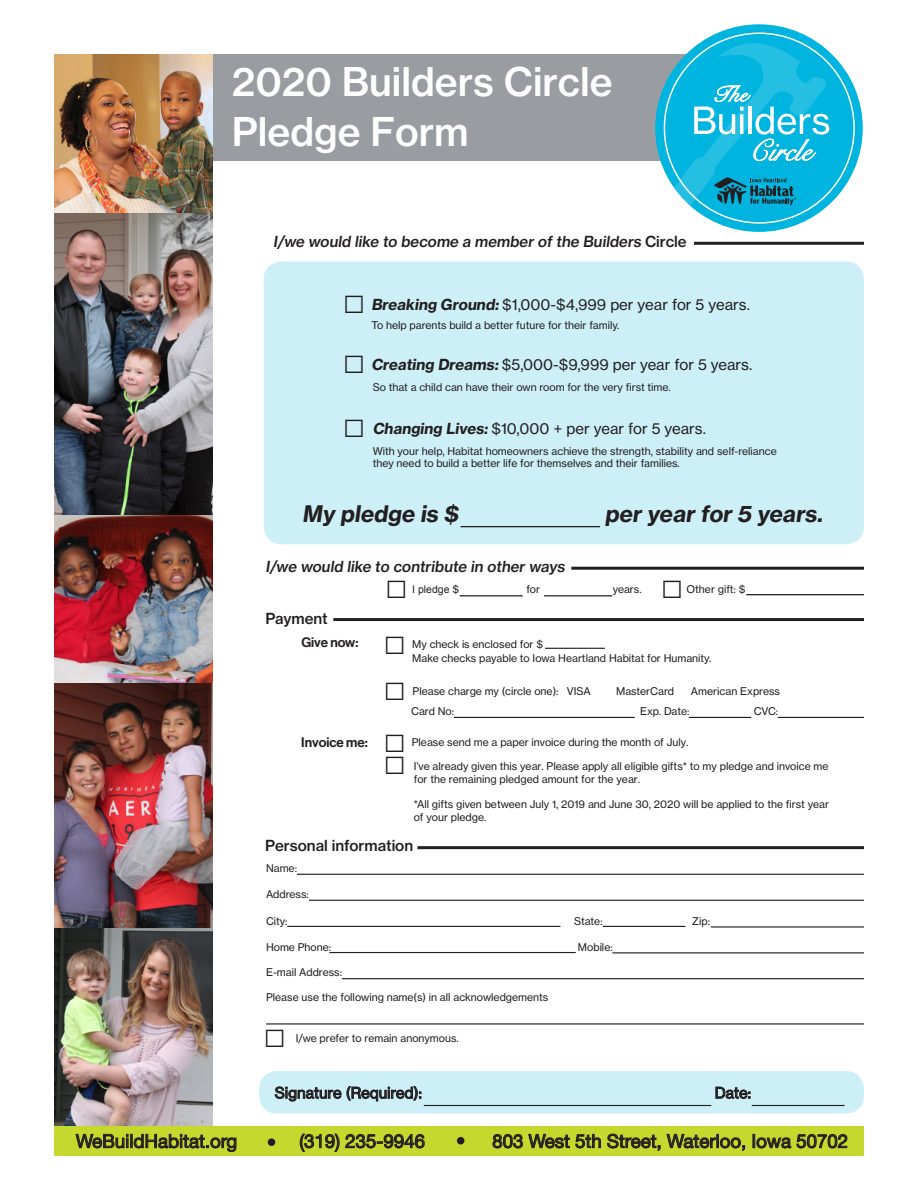
<style>
.page{position:relative;width:918px;height:1188px;background:#fff}
.page>*{position:absolute;margin:0;border:0;box-sizing:border-box;transform-origin:0 0}
.t1{font:39px "N Haas Grotesk TX Pro 65 Md";color:#fff}
.t2{font:37.5px "Arial";color:#231f20}
.t3{font:22.5px "N Haas Grotesk TX Pro 75 Bd";color:#231f20}
.t4{font:18.6px "Helvetica Neue";color:#231f20}
.t5{font:15px "N Haas Grotesk TX Pro 55 Rg";color:#231f20}
.t6{font:15px "N Haas Grotesk TX Pro 65 Md";color:#231f20}
.t7{font:13.5px "N Haas Grotesk DS Pro 65 Md";color:#231f20}
.t8{font:10.5px/12.6px "N Haas Grotesk TX Pro 55 Rg";color:#231f20}
.t9{font:10.5px "Arial";color:#231f20}
.s1{font-family:"N Haas Grotesk TX Pro 75 Bd"}
.s2{font-family:"N Haas Grotesk TX Pro 55 Rg"}
</style>
<div class="page">
<div style="left:259px;top:1071px;width:605px;height:43px;background:#cdf0f8;border-radius:18px"></div>
<img style="left:54px;top:727px;width:158px;height:399px">
<div style="left:264px;top:261px;width:600px;height:283px;background:#cdf0f8;border-radius:18px"></div>
<div style="left:212px;top:54px;width:587px;height:106px;background:#999da2"></div>
<img style="left:54px;top:54px;width:158px;height:673px">
<hr style="left:454px;top:717px;width:181px;height:1px;background:#231f20">
<hr style="left:689px;top:717px;width:62px;height:1px;background:#231f20">
<hr style="left:297px;top:874px;width:567px;height:1px;background:#231f20">
<hr style="left:309px;top:900px;width:555px;height:1px;background:#231f20">
<hr style="left:287px;top:926px;width:273px;height:1px;background:#231f20">
<hr style="left:603px;top:926px;width:82px;height:1px;background:#231f20">
<hr style="left:711px;top:926px;width:153px;height:2px;background:#231f20">
<hr style="left:329px;top:952px;width:247px;height:1px;background:#231f20">
<hr style="left:612px;top:952px;width:252px;height:1px;background:#231f20">
<hr style="left:342px;top:978px;width:522px;height:1px;background:#231f20">
<svg style="left:274px;top:1086px;width:147px;height:16px"></svg>
<svg style="left:715px;top:1086px;width:36px;height:13px"></svg>
<hr style="left:424px;top:1105px;width:287px;height:1px;background:#231f20">
<hr style="left:778px;top:717px;width:86px;height:1px;background:#231f20">
<hr style="left:545px;top:648px;width:60px;height:1px;background:#231f20">
<hr style="left:460px;top:595px;width:63px;height:1px;background:#231f20">
<hr style="left:544px;top:595px;width:68px;height:1px;background:#231f20">
<hr style="left:266px;top:1023px;width:598px;height:2px;background:#231f20">
<hr style="left:417px;top:846px;width:447px;height:3px;background:#231f20">
<hr style="left:333px;top:618px;width:531px;height:3px;background:#231f20">
<hr style="left:571px;top:567px;width:293px;height:3px;background:#231f20">
<div style="left:655px;top:24px;width:208px;height:208px;background:#00b4e0;border-radius:50%"></div>
<svg style="left:674px;top:43px;width:155px;height:163px"></svg>
<div style="left:54px;top:1127px;width:810px;height:29px;background:#c4d82d"></div>
<svg style="left:75px;top:1133px;width:162px;height:19px"></svg>
<svg style="left:299px;top:1133px;width:126px;height:19px"></svg>
<svg style="left:492px;top:1133px;width:109px;height:16px"></svg>
<svg style="left:607px;top:1133px;width:138px;height:18px"></svg>
<svg style="left:753px;top:1134px;width:95px;height:15px"></svg>
<div style="left:268px;top:1138px;width:7px;height:8px;background:#231f20;border-radius:50%"></div>
<div style="left:457px;top:1137px;width:7px;height:8px;background:#231f20;border-radius:50%"></div>
<hr style="left:461px;top:526px;width:139px;height:1px;background:#231f20">
<hr style="left:746px;top:594px;width:118px;height:1px;background:#231f20">
<hr style="left:752px;top:1105px;width:93px;height:1px;background:#231f20">
<hr style="left:694px;top:242px;width:170px;height:3px;background:#231f20">
<p class="t1" style="left:232px;top:58px;width:382px">2020 Builders Circle</p>
<p class="t1" style="left:232px;top:107px;width:238px">Pledge Form</p>
<p class="t6" style="left:273px;top:232px;width:415px">I/we would like to become a member of the Builders C i r c l e</p>
<p class="t2" style="left:343px;top:276px;width:24px">□</p>
<p class="t5" style="left:371px;top:295px;width:380px"><span class="s1">Breaking Ground:</span>$1,000-$4,999 per year for 5 years.</p>
<p class="t8" style="left:371px;top:319px;width:250px">To help parents build a better future for their family.</p>
<p class="t2" style="left:343px;top:335px;width:24px">□</p>
<p class="t5" style="left:371px;top:355px;width:383px"><span class="s1">Creating Dreams:</span>$5,000-$9,999 per year for 5 years.</p>
<p class="t8" style="left:373px;top:380px;width:300px">So that a child can have their own room for the very first time.</p>
<p class="t2" style="left:343px;top:399px;width:24px">□</p>
<p class="t5" style="left:373px;top:419px;width:335px"><span class="s1">Changing Lives:</span> $10,000 + per year for 5 years.</p>
<p class="t8" style="left:373px;top:445px;width:406px">With your help, Habitat homeowners achieve the strength, stability and self-reliance they need to build a better life for themselves and their families.</p>
<p class="t3" style="left:302px;top:500px;width:162px">My pledge is $</p>
<p class="t3" style="left:605px;top:500px;width:223px">per year for 5 years.</p>
<p class="t6" style="left:266px;top:557px;width:303px">I/we would like to contribute in other ways</p>
<p class="t9" style="left:412px;top:583px;width:48px">I pledge <span class="s2">$</span></p>
<p class="t8" style="left:526px;top:583px;width:15px">for</p>
<p class="t8" style="left:613px;top:583px;width:31px">years.</p>
<p class="t2" style="left:385px;top:560px;width:24px">□</p>
<p class="t2" style="left:661px;top:561px;width:24px">□</p>
<p class="t8" style="left:687px;top:583px;width:60px">Other gift: $</p>
<p class="t6" style="left:265px;top:609px;width:64px">Payment</p>
<p class="t7" style="left:301px;top:635px;width:59px">Give now:</p>
<p class="t7" style="left:301px;top:734px;width:68px">Invoice me:</p>
<p class="t2" style="left:383px;top:617px;width:24px">□</p>
<p class="t2" style="left:383px;top:662px;width:24px">□</p>
<p class="t2" style="left:383px;top:714px;width:24px">□</p>
<p class="t2" style="left:383px;top:737px;width:24px">□</p>
<p class="t8" style="left:412px;top:637px;width:301px;line-height:13.8px">My check is enclosed for $<br>Make checks payable to Iowa Heartland Habitat for Humanity.</p>
<p class="t8" style="left:413px;top:685px;width:180px">Please charge my (circle one): VISA</p>
<p class="t8" style="left:616px;top:685px;width:60px">MasterCard</p>
<p class="t8" style="left:691px;top:685px;width:91px">American Express</p>
<p class="t8" style="left:411px;top:705px;width:45px">Card No:</p>
<p class="t8" style="left:640px;top:705px;width:51px">Exp. Date:</p>
<p class="t8" style="left:754px;top:705px;width:26px">CVC:</p>
<p class="t8" style="left:412px;top:736px;width:278px">Please send me a paper invoice during the month of July.</p>
<p class="t8" style="left:414px;top:760px;width:416px">I’ve already given this year. Please apply all eligible gifts* to my pledge and invoice me for the remaining pledged amount for the year.</p>
<p class="t8" style="left:414px;top:798px;width:417px">*All gifts given between July 1, 2019 and June 30, 2020 will be applied to the first year of your pledge.</p>
<p class="t6" style="left:265px;top:837px;width:149px">Personal information</p>
<p class="t8" style="left:266px;top:862px;width:33px">Name:</p>
<p class="t8" style="left:266px;top:888px;width:44px">Address:</p>
<p class="t8" style="left:266px;top:915px;width:23px">City:</p>
<p class="t8" style="left:574px;top:915px;width:30px">State:</p>
<p class="t8" style="left:692px;top:915px;width:19px">Zip:</p>
<p class="t8" style="left:266px;top:941px;width:67px">Home Phone:</p>
<p class="t8" style="left:578px;top:941px;width:36px">Mobile:</p>
<p class="t8" style="left:266px;top:966px;width:78px">E-mail Address:</p>
<p class="t8" style="left:266px;top:991px;width:284px">Please use the following name(s) in all acknowledgements</p>
<p class="t8" style="left:296px;top:1032px;width:165px">I/we prefer to remain anonymous.</p>
<p class="t2" style="left:264px;top:1010px;width:24px">□</p>
<p class="t5" style="left:275px;top:1084px;width:149px">Signature (Required):</p>
<p class="t5" style="left:715px;top:1084px;width:38px">Date:</p>
<p class="t4" style="left:76px;top:1128px;width:163px">WeBuildHabitat.org</p>
<p class="t4" style="left:299px;top:1128px;width:127px">(319) 235-9946</p>
<p class="t4" style="left:492px;top:1128px;width:357px">803 West 5th Street, Waterloo, Iowa 50702</p>
</div>
